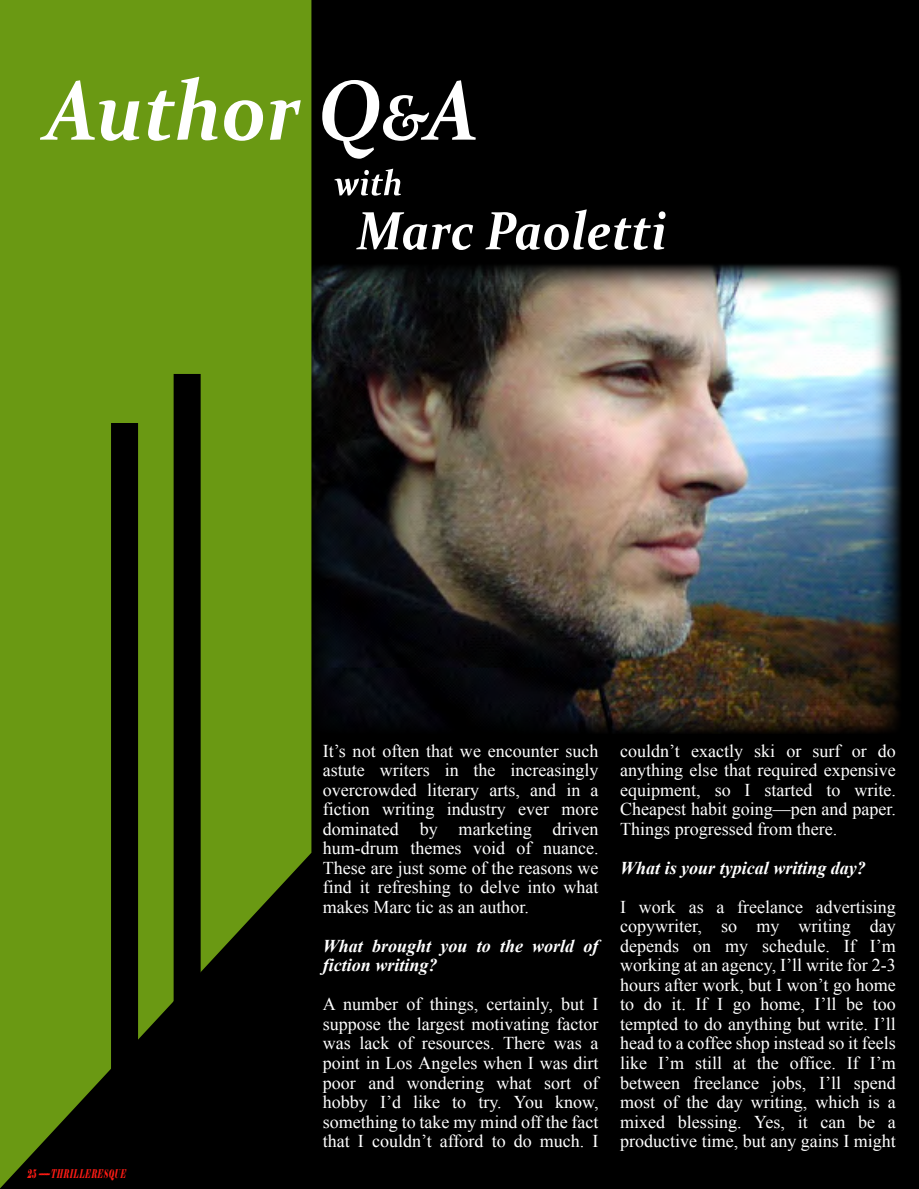
<style>
.page{position:relative;width:919px;height:1189px;background:#fff}
.page>*{position:absolute;margin:0;border:0;box-sizing:border-box;transform-origin:0 0}
.t1{font:18px/19.5px "Times New Roman";color:#fff;text-align:justify}
.t2{font:italic 700 18px/19.5px "Times New Roman";color:#fff}
.t3{font:italic 12px "Elephant";letter-spacing:.1em;color:#fd1b14;scale:.51 1}
</style>
<div class="page">
<div style="left:306px;top:0;width:612px;height:632px;background:#000"></div>
<div style="left:0;top:629px;width:918px;height:559px;background:#000"></div>
<svg style="left:334px;top:169px;width:66px;height:26px"></svg>
<svg style="left:356px;top:212px;width:117px;height:38px"></svg>
<svg style="left:485px;top:209px;width:180px;height:41px"></svg>
<img style="left:311px;top:264px;width:591px;height:469px">
<svg style="left:0;top:0;width:311px;height:1188px;background:#598110"></svg>
<svg style="left:40px;top:80px;width:99px;height:61px"></svg>
<svg style="left:148px;top:77px;width:69px;height:64px"></svg>
<svg style="left:224px;top:100px;width:39px;height:41px"></svg>
<svg style="left:270px;top:100px;width:30px;height:40px"></svg>
<svg style="left:322px;top:80px;width:153px;height:79px"></svg>
<div style="left:111px;top:423px;width:27px;height:699px;background:#000"></div>
<div style="left:173px;top:374px;width:27px;height:699px;background:#000"></div>
<p class="t3" style="left:27px;top:1165px;width:195px">25 ----THRILLERESQUE</p>
<p class="t1" style="left:323px;top:740px;width:277px">It’s not often that we encounter such astute writers in the increasingly overcrowded literary arts, and in a fiction writing industry ever more dominated by marketing driven hum-drum themes void of nuance.<br>These are just some of the reasons we find it refreshing to delve into what makes Marc tic as an author.</p>
<p class="t2" style="left:323px;top:935px;width:277px">What brought you to the world of fiction writing?</p>
<p class="t1" style="left:323px;top:994px;width:277px">A number of things, certainly, but I suppose the largest motivating factor was lack of resources. There was a point in Los Angeles when I was dirt poor and wondering what sort of hobby I’d like to try. You know, something to take my mind off the fact that I couldn’t afford to do much. I</p>
<p class="t1" style="left:620px;top:740px;width:277px">couldn’t exactly ski or surf or do anything else that required expensive equipment, so I started to write.<br>Cheapest habit going—pen and paper.<br>Things progressed from there.</p>
<p class="t2" style="left:620px;top:857px;width:247px">What is your typical writing day?</p>
<p class="t1" style="left:620px;top:896px;width:277px">I work as a freelance advertising copywriter, so my writing day depends on my schedule. If I’m working at an agency, I’ll write for 2-3 hours after work, but I won’t go home to do it. If I go home, I’ll be too tempted to do anything but write. I’ll head to a coffee shop instead so it feels like I’m still at the office. If I’m between freelance jobs, I’ll spend most of the day writing, which is a mixed blessing. Yes, it can be a productive time, but any gains I might</p>
</div>
